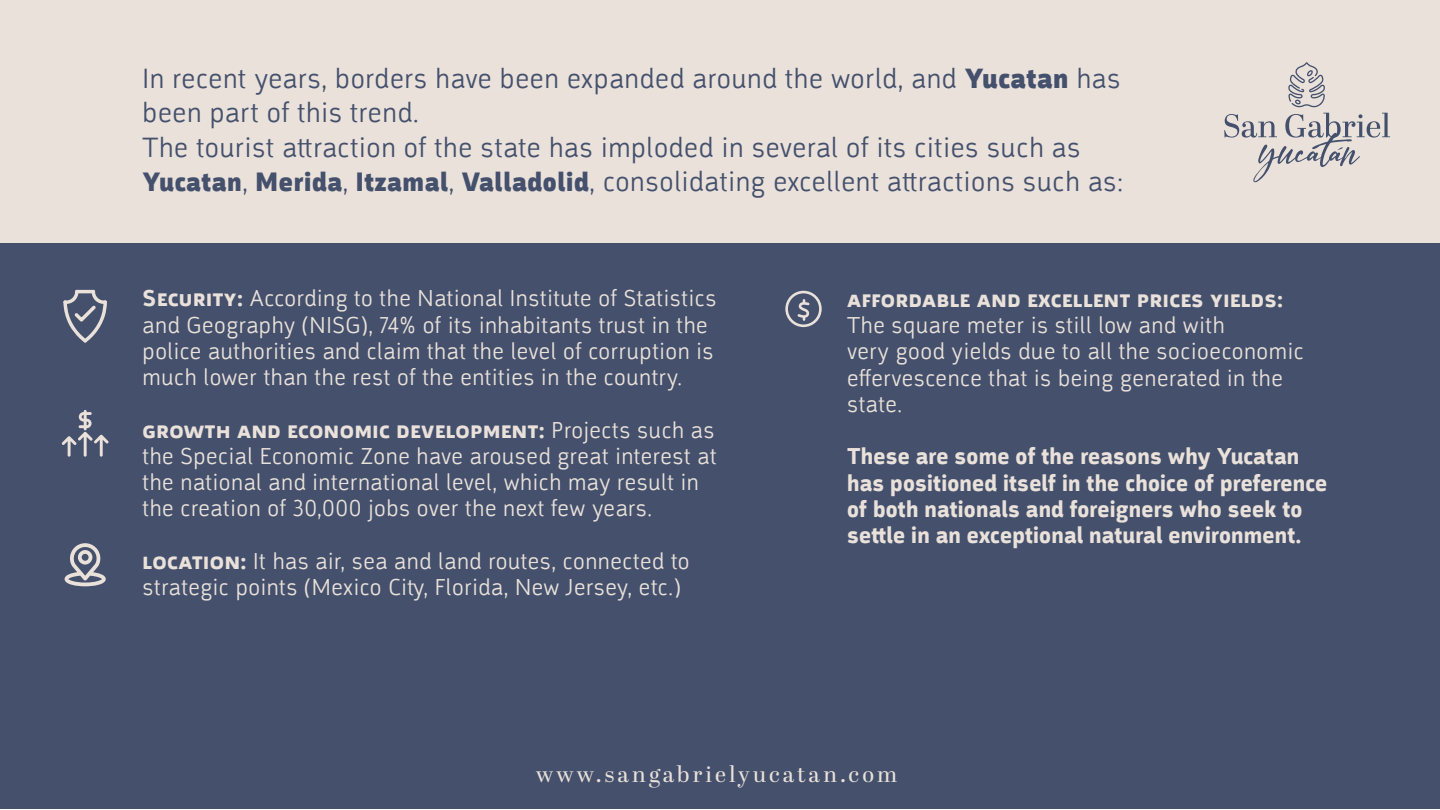
<style>
.page{position:relative;width:1440px;height:810px;background:#fff}
.page>*{position:absolute;margin:0;border:0;box-sizing:border-box;transform-origin:0 0}
.t1{font:28.75px/34.5px "Argumentum Regular 4";letter-spacing:.025em;color:#44506c}
.t2{font:23.75px/26.2px "Argumentum Regular 4";letter-spacing:.025em;color:#e9e1da}
.t3{font:23.75px/26.2px "Argumentum Regular 7";letter-spacing:.01em;color:#e9e1da}
.t4{font:22.38px "Abril Display";letter-spacing:.14em;color:#e9e1da}
.s1{font-family:"Argumentum Regular 3"}
.s2{font-family:"Argumentum Regular 3";font-size:27.5px}
.s3{font-size:27.5px}
.s4{font-family:"Argumentum Regular 7"}
.s5{font-family:"Argumentum Regular 4"}
</style>
<div class="page">
<div style="left:0;top:243px;width:1440px;height:566px;background:#44506c"></div>
<div style="left:0;top:0;width:1440px;height:243px;background:#e9e1da"></div>
<svg style="left:63px;top:290px;width:44px;height:53px"></svg>
<svg style="left:62px;top:410px;width:47px;height:47px"></svg>
<svg style="left:65px;top:543px;width:41px;height:43px"></svg>
<svg style="left:785px;top:291px;width:37px;height:36px"></svg>
<svg style="left:1224px;top:62px;width:166px;height:120px"></svg>
<p class="t1" style="left:143px;top:61px;width:982px">In recent years, borders have been expanded around the world, and <span class="s1">Yucatan</span> has been part of this trend.<br>The tourist a﬙raction of the state has imploded in several of its cities such as <span class="s2">Yucatan</span><span class="s3">,</span> <span class="s2">Merida</span><span class="s3">,</span> <span class="s2">Itzamal</span><span class="s3">,</span> <span class="s2">Valladolid</span><span class="s3">,</span> consolidating excellent a﬙ractions such as:</p>
<p class="t2" style="left:143px;top:285px;width:575px"><span class="s4">SECURITY:</span> According to the National Institute of Statistics and Geography (NISG), 74% of its inhabitants trust in the police authorities and claim that the level of corruption is much lower than the rest of the entities in the country.</p>
<p class="t3" style="left:143px;top:417px;width:574px">GROWTH AND ECONOMIC DEVELOPMENT: <span class="s5">Projects such as</span></p>
<p class="t2" style="left:143px;top:443px;width:576px">the Special Economic Zone have aroused great interest at the national and international level, which may result in the creation of 30,000 jobs over the next few years.</p>
<p class="t2" style="left:143px;top:548px;width:549px"><span class="s4">LOCATION:</span> It has air, sea and land routes, connected to strategic points (Mexico Ci﬚, Florida, New Jersey, etc.)</p>
<p class="t3" style="left:847px;top:287px;width:437px">AFFORDABLE AND EXCELLENT PRICES YIELDS:</p>
<p class="t2" style="left:847px;top:312px;width:458px">The square meter is still low and with<br>very good yields due to all the socioeconomic effervescence that is being generated in the state.</p>
<p class="t3" style="left:847px;top:444px;width:482px">These are some of the reasons why Yucatan has positioned itself in the choice of preference of both nationals and foreigners who seek to se﬙le in an exceptional natural environment.</p>
<p class="t4" style="left:536px;top:759px;width:363px">www.sangabrielyucatan.com</p>
</div>
